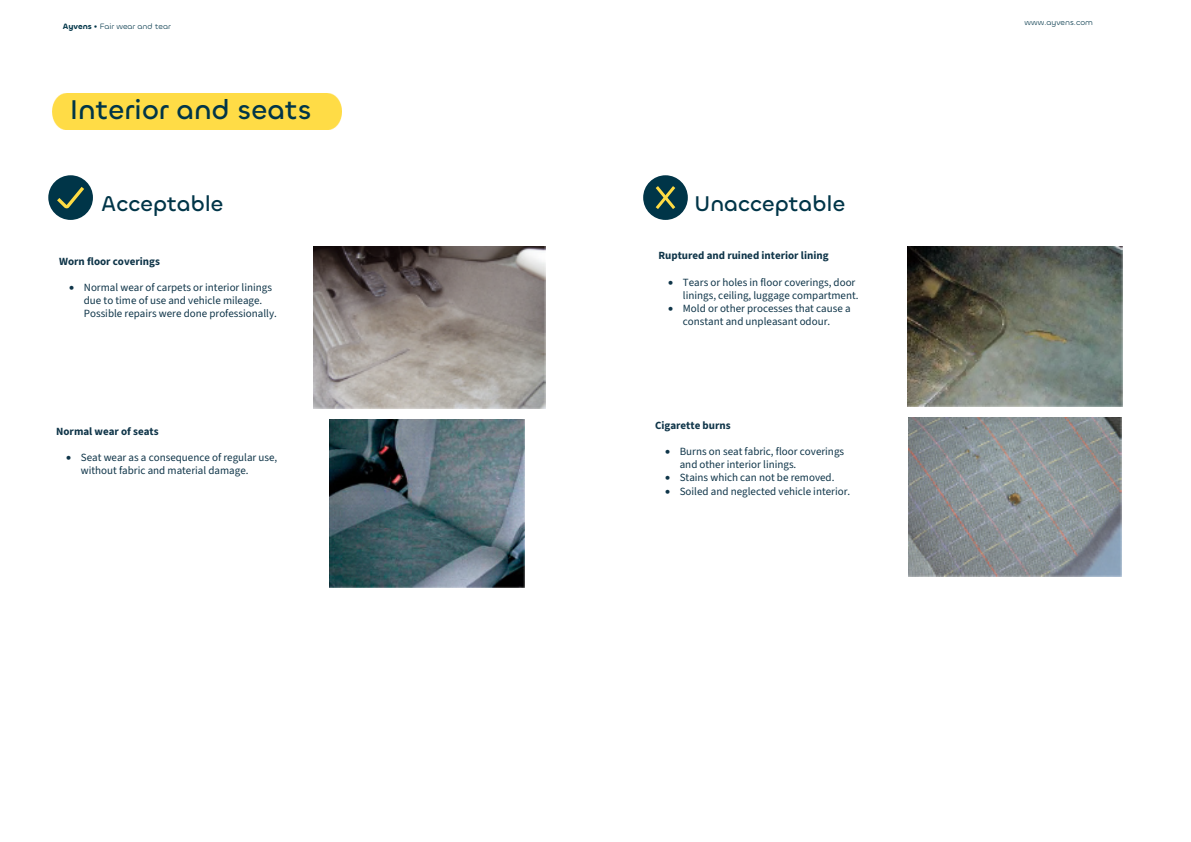
<style>
.page{position:relative;width:1191px;height:842px;background:#fff}
.page>*{position:absolute;margin:0;border:0;box-sizing:border-box;transform-origin:0 0}
.t1{font:500 28px "Chillax";color:#003548}
.t2{font:500 22px "Chillax";color:#003548}
.t3{font:11px/13.2px "Source Sans 3";color:#0f3549}
.t4{font:700 11px "Source Sans 3";color:#0f3549}
.t5{font:8px "Chillax";color:#003548}
.s1{font-weight:600}
</style>
<div class="page">
<div style="left:52px;top:94px;width:289px;height:35px;background:#ffdc46"></div>
<div style="left:643px;top:175px;width:45px;height:45px;background:#003548;border-radius:50%"></div>
<svg style="left:655px;top:186px;width:21px;height:23px"></svg>
<div style="left:48px;top:175px;width:45px;height:45px;background:#003548;border-radius:50%"></div>
<svg style="left:57px;top:187px;width:27px;height:22px"></svg>
<img style="left:313px;top:246px;width:232px;height:162px">
<img style="left:330px;top:419px;width:194px;height:168px">
<img style="left:907px;top:246px;width:215px;height:161px">
<img style="left:908px;top:418px;width:213px;height:158px">
<p class="t5" style="left:63px;top:22px;width:109px"><span class="s1">Ayvens •</span> Fair wear and tear</p>
<h1 class="t1" style="left:70px;top:93px;width:243px">Interior and seats</h1>
<h2 class="t2" style="left:101px;top:190px;width:124px">Acceptable</h2>
<h2 class="t2" style="left:694px;top:190px;width:152px">Unacceptable</h2>
<p class="t4" style="left:59px;top:254px;width:102px">Worn floor coverings</p>
<p class="t3" style="left:84px;top:281px;width:194px;text-indent:-15px">• Normal wear of carpets or interior linings due to time of use and vehicle mileage.<br>Possible repairs were done professionally.</p>
<p class="t4" style="left:56px;top:424px;width:104px">Normal wear of seats</p>
<p class="t3" style="left:81px;top:451px;width:198px;text-indent:-15px">• Seat wear as a consequence of regular use, without fabric and material damage.</p>
<p class="t4" style="left:658px;top:248px;width:172px">Ruptured and ruined interior lining</p>
<p class="t3" style="left:668px;top:276px;width:192px;text-align:right">• Tears or holes in floor coverings, door linings, ceiling, luggage compartment.</p>
<p class="t3" style="left:668px;top:302px;width:184px;text-align:center">• Mold or other processes that cause a constant and unpleasant odour.</p>
<p class="t4" style="left:655px;top:418px;width:77px">Cigarette burns</p>
<p class="t3" style="left:680px;top:445px;width:166px;text-indent:-15px">• Burns on seat fabric, floor coverings and other interior linings.</p>
<p class="t3" style="left:665px;top:472px;width:171px">• Stains which can not be removed.</p>
<p class="t3" style="left:665px;top:485px;width:187px">• Soiled and neglected vehicle interior.</p>
<p class="t5" style="left:1024px;top:18px;width:70px">www.ayvens.com</p>
</div>
